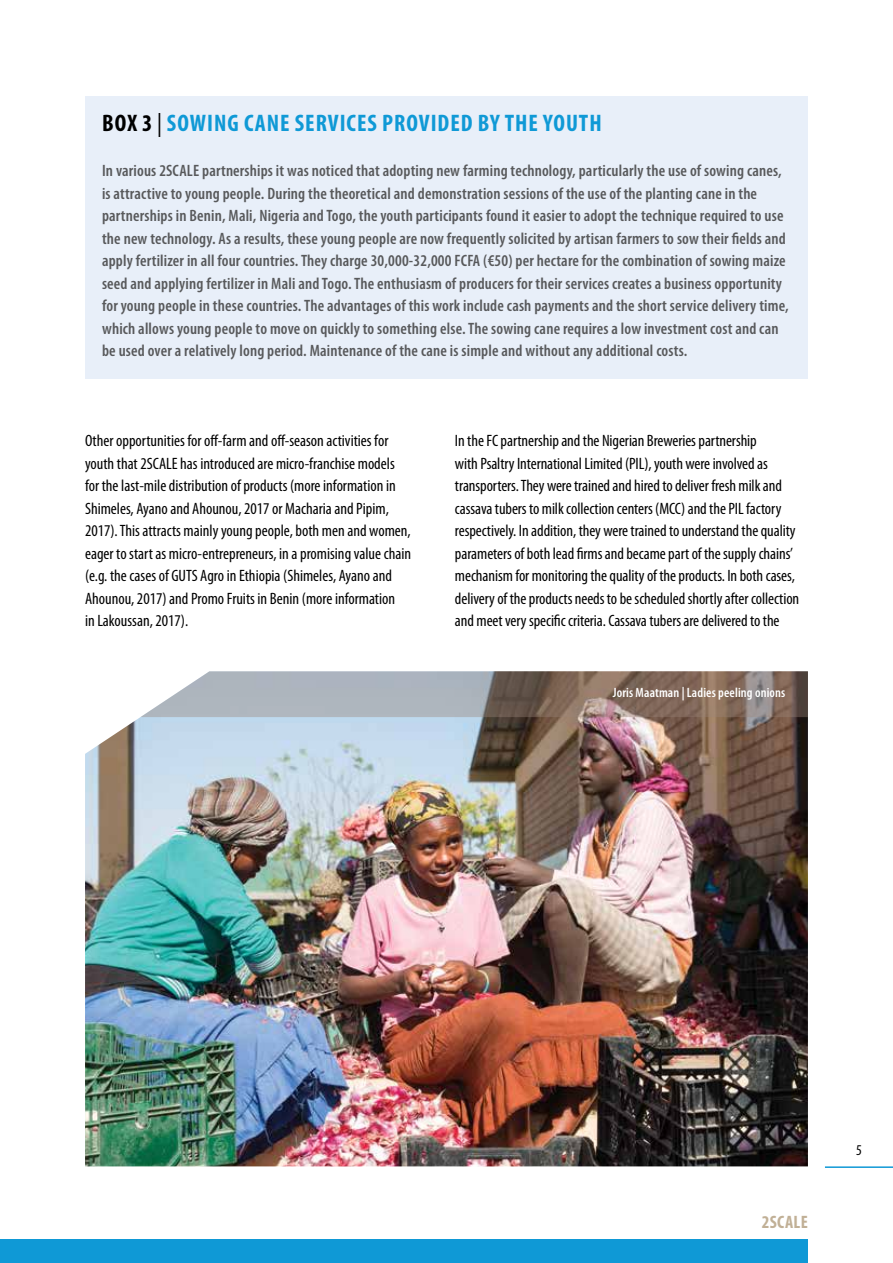
<style>
.page{position:relative;width:893px;height:1263px;background:#fff}
.page>*{position:absolute;margin:0;border:0;box-sizing:border-box;transform-origin:0 0}
.t1{font:700 condensed 24px "Myriad Pro";letter-spacing:.04em;color:#0f99d6}
.t2{font:700 condensed 18px "Myriad Pro";letter-spacing:.02em;color:#c1b096}
.t3{font:condensed 16.5px/22.5px "Myriad Pro";letter-spacing:-.005em;color:#000}
.t4{font:600 condensed 16.5px/22.5px "Myriad Pro";letter-spacing:.01em;color:#58595b}
.t5{font:condensed 15px "Myriad Pro";color:#000}
.t6{font:600 condensed 13.5px "Myriad Pro";letter-spacing:.01em;color:#fff}
.s1{color:#000}
.s2{font-weight:400;color:#000}
</style>
<div class="page">
<hr style="left:825px;top:1166px;width:68px;height:2px;background:#0f99d6">
<div style="left:0;top:1240px;width:808px;height:23px;background:#0f99d6"></div>
<div style="left:85px;top:96px;width:723px;height:283px;background:#e8eff9"></div>
<img style="left:85px;top:717px;width:723px;height:449px">
<svg style="left:141px;top:671px;width:667px;height:46px;background:#9b9593"></svg>
<h1 class="t1" style="left:102px;top:108px;width:501px"><span class="s1">BOX 3</span> <span class="s2">|</span> SOWING CANE SERVICES PROVIDED BY THE YOUTH</h1>
<p class="t4" style="left:102px;top:159px;width:688px">In various 2SCALE partnerships it was noticed that adopting new farming technology, particularly the use of sowing canes, is attractive to young people. During the theoretical and demonstration sessions of the use of the planting cane in the partnerships in Benin, Mali, Nigeria and Togo, the youth participants found it easier to adopt the technique required to use the new technology. As a results, these young people are now frequently solicited by artisan farmers to sow their fields and apply fertilizer in all four countries. They charge 30,000-32,000 FCFA (€50) per hectare for the combination of sowing maize seed and applying fertilizer in Mali and Togo. The enthusiasm of producers for their services creates a business opportunity for young people in these countries. The advantages of this work include cash payments and the short service delivery time, which allows young people to move on quickly to something else. The sowing cane requires a low investment cost and can be used over a relatively long period. Maintenance of the cane is simple and without any additional costs.</p>
<p class="t3" style="left:85px;top:429px;width:328px">Other opportunities for off-farm and off-season activities for youth that 2SCALE has introduced are micro-franchise models for the last-mile distribution of products (more information in Shimeles, Ayano and Ahounou, 2017 or Macharia and Pipim, 2017). This attracts mainly young people, both men and women, eager to start as micro-entrepreneurs, in a promising value chain (e.g. the cases of GUTS Agro in Ethiopia (Shimeles, Ayano and Ahounou, 2017) and Promo Fruits in Benin (more information<br>in Lakoussan, 2017).</p>
<p class="t3" style="left:455px;top:429px;width:346px">In the FC partnership and the Nigerian Breweries partnership<br>with Psaltry International Limited (PIL), youth were involved as transporters. They were trained and hired to deliver fresh milk and cassava tubers to milk collection centers (MCC) and the PIL factory respectively. In addition, they were trained to understand the quality parameters of both lead firms and became part of the supply chains’ mechanism for monitoring the quality of the products. In both cases, delivery of the products needs to be scheduled shortly after collection and meet very specific criteria. Cassava tubers are delivered to the</p>
<p class="t6" style="left:613px;top:684px;width:174px">Joris Maatman | Ladies peeling onions</p>
<p class="t2" style="left:762px;top:1210px;width:48px">2SCALE</p>
<p class="t5" style="left:856px;top:1141px;width:7px">5</p>
</div>
